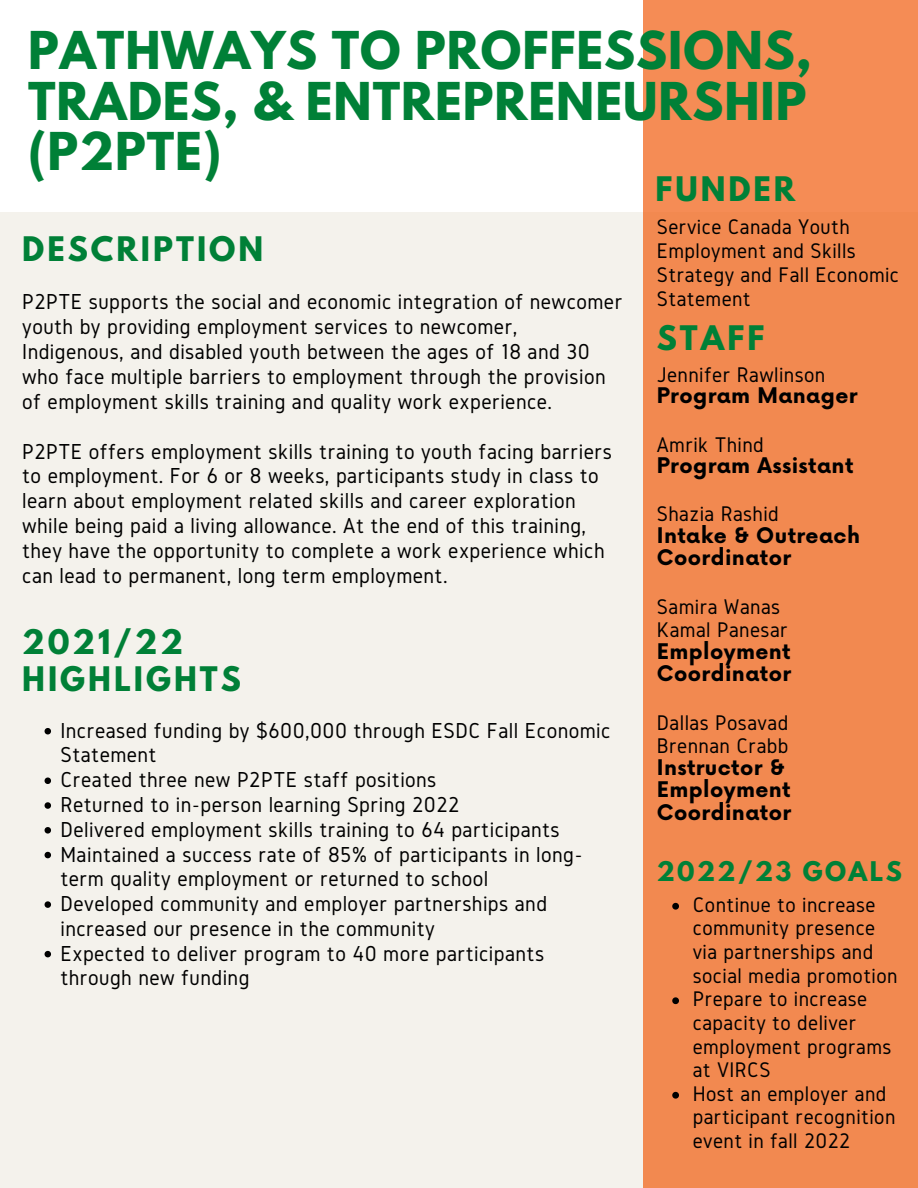
<style>
.page{position:relative;width:918px;height:1188px;background:#fff}
.page>*{position:absolute;margin:0;border:0;box-sizing:border-box;transform-origin:0 0}
.t1{font:700 46.2px/50.7px "League Spartan";letter-spacing:.02em;color:#008037}
.t2{font:700 30px/37.2px "League Spartan";letter-spacing:.1em;color:#008037}
.t3{font:700 24px "League Spartan";letter-spacing:.1em;color:#008037}
.t4{font:22.5px/24.8px "Gidole";letter-spacing:.02em;color:#000}
.t5{font:22.05px/23.7px "Gidole";letter-spacing:.02em;color:#000}
.t6{font:700 21px/22.5px "Now";letter-spacing:.02em;color:#000}
</style>
<div class="page">
<div style="left:0;top:213px;width:918px;height:975px;background:#f4f2ec"></div>
<div style="left:643px;top:0;width:275px;height:1188px;background:#f28950"></div>
<svg style="left:45px;top:728px;width:6px;height:6px"></svg>
<svg style="left:45px;top:778px;width:6px;height:6px"></svg>
<svg style="left:45px;top:802px;width:6px;height:7px"></svg>
<svg style="left:45px;top:827px;width:6px;height:7px"></svg>
<svg style="left:45px;top:852px;width:6px;height:6px"></svg>
<svg style="left:45px;top:901px;width:6px;height:7px"></svg>
<svg style="left:45px;top:951px;width:6px;height:6px"></svg>
<svg style="left:672px;top:903px;width:7px;height:7px"></svg>
<svg style="left:672px;top:997px;width:7px;height:7px"></svg>
<svg style="left:672px;top:1092px;width:7px;height:7px"></svg>
<h1 class="t1" style="left:28px;top:31px;width:785px">PATHWAYS TO PROFFESSIONS,<br>TRADES, &amp; ENTREPRENEURSHIP (P2PTE)</h1>
<h2 class="t2" style="left:655px;top:175px;width:142px">FUNDER</h2>
<h2 class="t2" style="left:22px;top:234px;width:243px">DESCRIPTION</h2>
<p class="t4" style="left:22px;top:289px;width:602px">P2PTE supports the social and economic integration of newcomer youth by providing employment services to newcomer, Indigenous, and disabled youth between the ages of 18 and 30 who face multiple barriers to employment through the provision of employment skills training and quality work experience.</p>
<p class="t4" style="left:22px;top:438px;width:591px">P2PTE offers employment skills training to youth facing barriers to employment. For 6 or 8 weeks, participants study in class to learn about employment related skills and career exploration while being paid a living allowance. At the end of this training, they have the opportunity to complete a work experience which can lead to permanent, long term employment.</p>
<h2 class="t2" style="left:22px;top:627px;width:220px">2021/22<br>HIGHLIGHTS</h2>
<p class="t4" style="left:60px;top:718px;width:552px">Increased funding by $600,000 through ESDC Fall Economic Statement<br>Created three new P2PTE staff positions<br>Returned to in-person learning Spring 2022<br>Delivered employment skills training to 64 participants Maintained a success rate of 85% of participants in long&shy;term quality employment or returned to school<br>Developed community and employer partnerships and increased our presence in the community<br>Expected to deliver program to 40 more participants through new funding</p>
<p class="t5" style="left:657px;top:214px;width:244px">Service Canada Youth<br>Employment and Skills<br>Strategy and Fall Economic<br>Statement</p>
<h2 class="t2" style="left:657px;top:323px;width:109px">STAFF</h2>
<p class="t5" style="left:657px;top:362px;width:170px">Jennifer Rawlinson</p>
<p class="t6" style="left:657px;top:386px;width:202px">Program Manager</p>
<p class="t5" style="left:657px;top:432px;width:109px">Amrik Thind</p>
<p class="t6" style="left:657px;top:456px;width:198px">Program Assistant</p>
<p class="t5" style="left:657px;top:502px;width:124px">Shazia Rashid</p>
<p class="t6" style="left:657px;top:525px;width:205px">Intake &amp; Outreach<br>Coordinator</p>
<p class="t5" style="left:657px;top:594px;width:133px">Samira Wanas<br>Kamal Panesar</p>
<p class="t6" style="left:657px;top:641px;width:136px">Employment<br>Coordinator</p>
<p class="t5" style="left:657px;top:710px;width:133px">Dallas Posavad<br>Brennan Crabb</p>
<p class="t6" style="left:657px;top:757px;width:136px">Instructor &amp;<br>Employment<br>Coordinator</p>
<p class="t3" style="left:657px;top:859px;width:247px">2022/23 GOALS</p>
<p class="t5" style="left:693px;top:892px;width:206px">Continue to increase community presence via partnerships and social media promotion<br>Prepare to increase capacity to deliver employment programs at VIRCS<br>Host an employer and participant recognition event in fall 2022</p>
</div>
